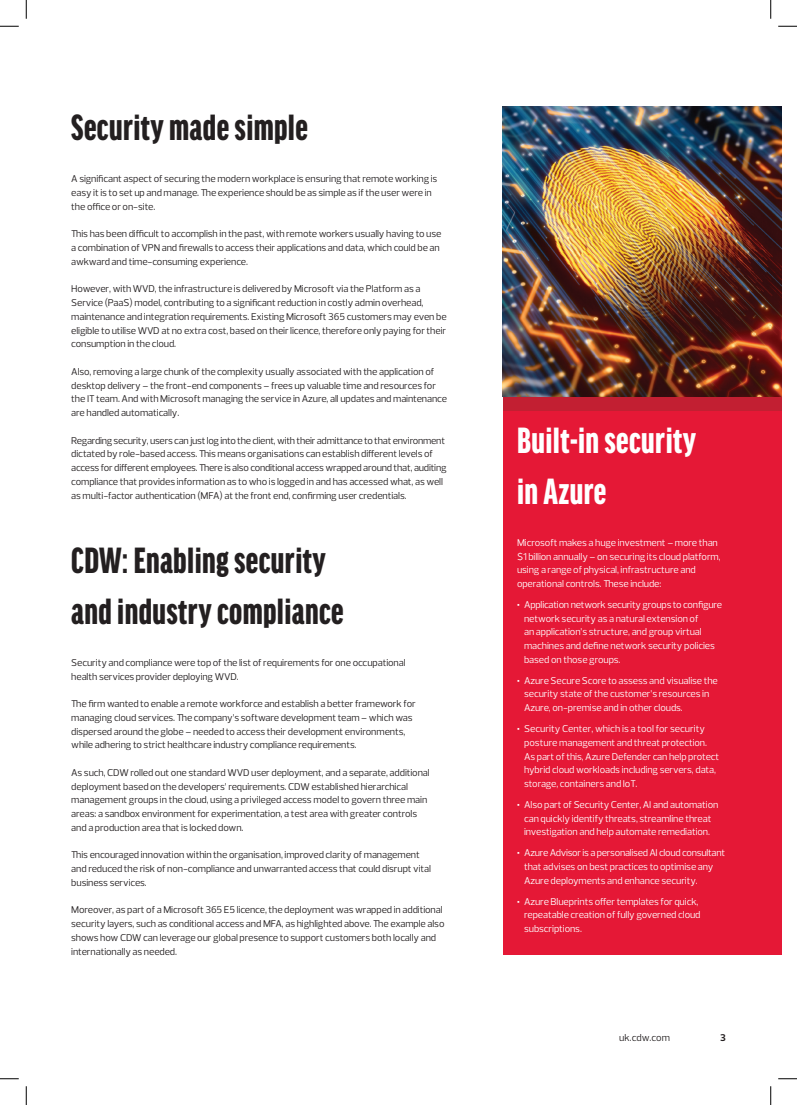
<style>
.page{position:relative;width:797px;height:1105px;background:#fff}
.page>*{position:absolute;margin:0;border:0;box-sizing:border-box;transform-origin:0 0}
.t1{font:900 extra-condensed 38.75px/51.2px "Good Headline Pro";letter-spacing:.01em;color:#231f20}
.t2{font:900 extra-condensed 38.75px/51.2px "Good Headline Pro";letter-spacing:.01em;color:#fff}
.t3{font:10px/13.8px "Prelo";letter-spacing:-.01em;color:#231f20}
.t4{font:10px/13.8px "Prelo";letter-spacing:-.01em;color:#fff}
.t5{font:700 10px "Prelo";color:#231f20}
.s1{font-weight:700;font-size:12.5px}
</style>
<div class="page">
<div style="left:503px;top:410px;width:278px;height:545px;background:#e51836"></div>
<div style="left:503px;top:396px;width:278px;height:14px;background:#c21f32"></div>
<img style="left:503px;top:107px;width:278px;height:289px">
<svg style="left:0;top:25px;width:19px;height:2px"></svg>
<svg style="left:778px;top:25px;width:19px;height:2px"></svg>
<svg style="left:0;top:1078px;width:19px;height:1px"></svg>
<svg style="left:778px;top:1078px;width:19px;height:1px"></svg>
<svg style="left:25px;top:0;width:2px;height:19px"></svg>
<svg style="left:25px;top:1086px;width:2px;height:19px"></svg>
<svg style="left:770px;top:0;width:1px;height:19px"></svg>
<svg style="left:770px;top:1086px;width:1px;height:19px"></svg>
<h1 class="t1" style="left:71px;top:102px;width:238px">Security made simple</h1>
<p class="t3" style="left:71px;top:172px;width:367px">A significant aspect of securing the modern workplace is ensuring that remote working is easy it is to set up and manage. The experience should be as simple as if the user were in the office or on-site.</p>
<p class="t3" style="left:71px;top:227px;width:372px">This has been difficult to accomplish in the past, with remote workers usually having to use a combination of VPN and firewalls to access their applications and data, which could be an awkward and time-consuming experience.</p>
<p class="t3" style="left:71px;top:282px;width:377px">However, with WVD, the infrastructure is delivered by Microsoft via the Platform as a Service (PaaS) model, contributing to a significant reduction in costly admin overhead, maintenance and integration requirements. Existing Microsoft 365 customers may even be eligible to utilise WVD at no extra cost, based on their licence, therefore only paying for their consumption in the cloud.</p>
<p class="t3" style="left:71px;top:365px;width:377px">Also, removing a large chunk of the complexity usually associated with the application of desktop delivery – the front-end components – frees up valuable time and resources for the IT team. And with Microsoft managing the service in Azure, all updates and maintenance are handled automatically.</p>
<p class="t3" style="left:71px;top:433px;width:377px">Regarding security, users can just log into the client, with their admittance to that environment dictated by role-based access. This means organisations can establish different levels of access for different employees. There is also conditional access wrapped around that, auditing compliance that provides information as to who is logged in and has accessed what, as well as multi-factor authentication (MFA) at the front end, confirming user credentials.</p>
<h1 class="t1" style="left:71px;top:535px;width:274px">CDW: Enabling security and industry compliance</h1>
<p class="t3" style="left:71px;top:656px;width:336px">Security and compliance were top of the list of requirements for one occupational health services provider deploying WVD.</p>
<p class="t3" style="left:71px;top:697px;width:346px">The firm wanted to enable a remote workforce and establish a better framework for managing cloud services. The company’s software development team – which was dispersed around the globe – needed to access their development environments, while adhering to strict healthcare industry compliance requirements.</p>
<p class="t3" style="left:71px;top:766px;width:360px">As such, CDW rolled out one standard WVD user deployment, and a separate, additional deployment based on the developers’ requirements. CDW established hierarchical management groups in the cloud, using a privileged access model to govern three main areas: a sandbox environment for experimentation, a test area with greater controls and a production area that is locked down.</p>
<p class="t3" style="left:71px;top:848px;width:361px">This encouraged innovation within the organisation, improved clarity of management and reduced the risk of non-compliance and unwarranted access that could disrupt vital business services.</p>
<p class="t3" style="left:71px;top:903px;width:375px">Moreover, as part of a Microsoft 365 E5 licence, the deployment was wrapped in additional security layers, such as conditional access and MFA, as highlighted above. The example also shows how CDW can leverage our global presence to support customers both locally and internationally as needed.</p>
<h1 class="t2" style="left:517px;top:415px;width:181px">Built-in security in Azure</h1>
<p class="t4" style="left:517px;top:536px;width:205px">Microsoft makes a huge investment – more than $1 billion annually – on securing its cloud platform, using a range of physical, infrastructure and operational controls. These include:</p>
<p class="t4" style="left:524px;top:598px;width:199px;text-indent:-7px"><span class="s1">•</span> Application network security groups to configure network security as a natural extension of<br>an application’s structure, and group virtual machines and define network security policies based on those groups.</p>
<p class="t4" style="left:524px;top:673px;width:195px;text-indent:-7px"><span class="s1">•</span> Azure Secure Score to assess and visualise the security state of the customer’s resources in<br>Azure, on-premise and in other clouds.</p>
<p class="t4" style="left:524px;top:722px;width:197px;text-indent:-7px"><span class="s1">•</span> Security Center, which is a tool for security posture management and threat protection.<br>As part of this, Azure Defender can help protect hybrid cloud workloads including servers, data, storage, containers and IoT.</p>
<p class="t4" style="left:517px;top:798px;width:203px;text-align:center"><span class="s1">•</span> Also part of Security Center, AI and automation can quickly identify threats, streamline threat investigation and help automate remediation.</p>
<p class="t4" style="left:524px;top:846px;width:203px;text-indent:-7px"><span class="s1">•</span> Azure Advisor is a personalised AI cloud consultant that advises on best practices to optimise any<br>Azure deployments and enhance security.</p>
<p class="t4" style="left:524px;top:894px;width:178px;text-indent:-7px"><span class="s1">•</span> Azure Blueprints offer templates for quick, repeatable creation of fully governed cloud subscriptions.</p>
<p class="t3" style="left:619px;top:1031px;width:52px">uk.cdw.com</p>
<p class="t5" style="left:720px;top:1032px;width:7px">3</p>
</div>
